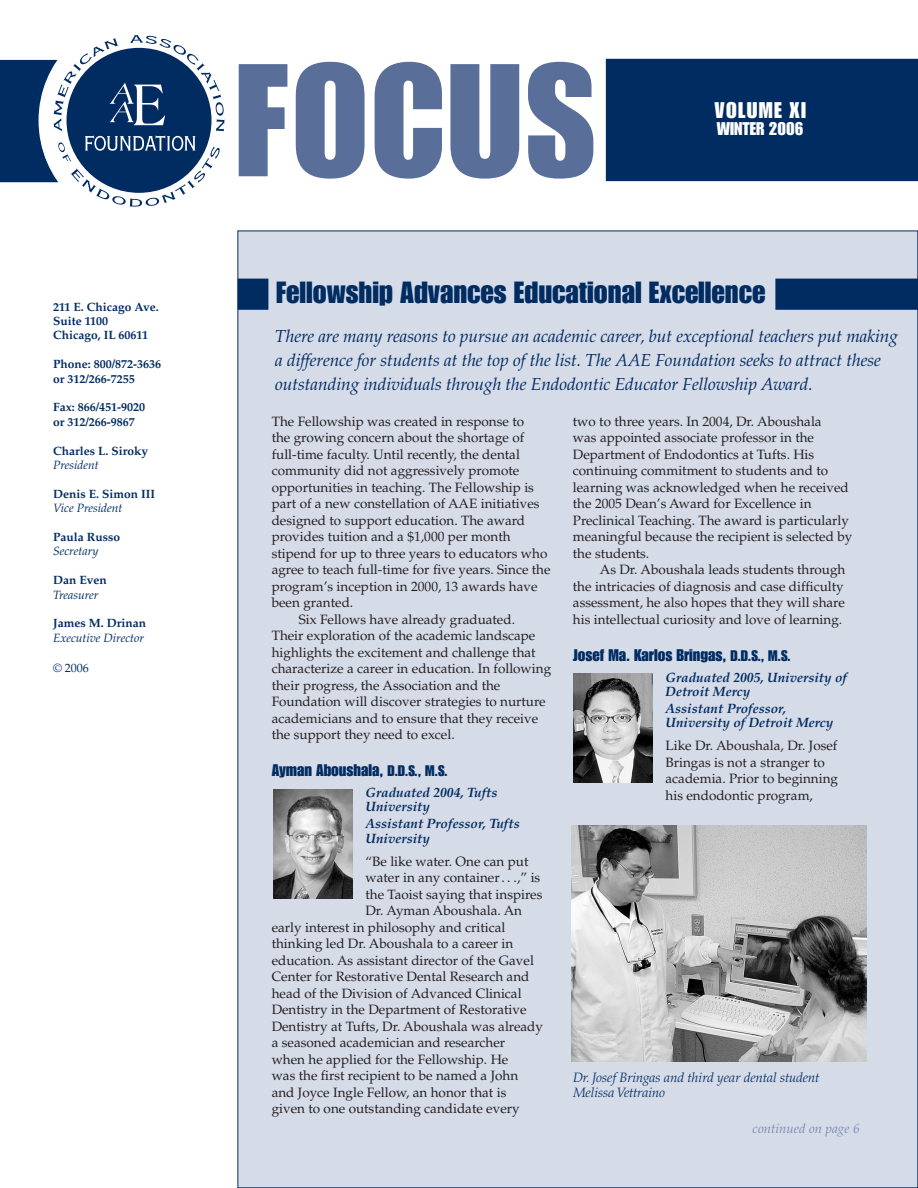
<style>
.page{position:relative;width:918px;height:1188px;background:#fff}
.page>*{position:absolute;margin:0;border:0;box-sizing:border-box;transform-origin:0 0}
.t1{font:157.05px "Impact";letter-spacing:.02em;color:#596f9a}
.PW_Headline{font:30px "Impact";color:#002c62}
.t2{font:22.2px "Impact";letter-spacing:.06em;color:#fff}
.t3{font:18px "Impact";color:#fff}
.PW_IntroBody{font:italic 17.4px/24px "Palatino";letter-spacing:-.005em;color:#002c62}
.PW_Sub{font:16.5px "Impact";color:#002c62}
.PW_text_PARA_1{font:13.5px/16.5px "Palatino";color:#231f20}
.PW_text{font:13.5px/16.5px "Palatino";color:#231f20}
.PW_Graduate_Info_2{font:italic 700 13.5px/14.2px "Palatino";color:#002c62}
.PW_Graduate_Info{font:italic 700 13.5px/14.2px "Palatino";color:#002c62}
.PW_Caption{font:italic 300 13.5px/15.3px "Palatino";color:#002c62}
.PW_cont_d{font:italic 13.2px "Palatino";color:#7c8db3}
.t4{font:700 12px "Palatino";color:#002c62}
.t5{font:italic 12px "Palatino";color:#002c62}
.t6{font:12px "Palatino";color:#002c62}
.s1{font-size:15px}
</style>
<div class="page">
<div style="left:606px;top:59px;width:312px;height:122px;background:#002c62"></div>
<div style="left:238px;top:231px;width:680px;height:957px;background:#d6dbe8"></div>
<div style="left:775px;top:279px;width:143px;height:31px;background:#002c62"></div>
<div style="left:238px;top:279px;width:30px;height:30px;background:#002c62"></div>
<img style="left:273px;top:789px;width:79px;height:110px">
<img style="left:573px;top:674px;width:79px;height:109px">
<svg style="left:0;top:35px;width:224px;height:172px"></svg>
<img style="left:572px;top:825px;width:294px;height:236px">
<p class="t4" style="left:53px;top:299px;width:107px">211 E. Chicago Ave.</p>
<p class="t4" style="left:53px;top:314px;width:57px">Suite 1100</p>
<p class="t4" style="left:53px;top:328px;width:97px">Chicago, IL 60611</p>
<p class="t4" style="left:53px;top:357px;width:110px">Phone: 800/872-3636</p>
<p class="t4" style="left:53px;top:371px;width:83px">or 312/266-7255</p>
<p class="t4" style="left:53px;top:400px;width:94px">Fax: 866/451-9020</p>
<p class="t4" style="left:53px;top:415px;width:83px">or 312/266-9867</p>
<p class="t4" style="left:53px;top:443px;width:96px">Charles L. Siroky</p>
<p class="t5" style="left:53px;top:458px;width:47px">President</p>
<p class="t4" style="left:53px;top:487px;width:103px">Denis E. Simon III</p>
<p class="t5" style="left:53px;top:501px;width:71px">Vice President</p>
<p class="t4" style="left:53px;top:530px;width:68px">Paula Russo</p>
<p class="t5" style="left:53px;top:544px;width:47px">Secretary</p>
<p class="t4" style="left:53px;top:573px;width:55px">Dan Even</p>
<p class="t5" style="left:53px;top:588px;width:47px">Treasurer</p>
<p class="t4" style="left:53px;top:616px;width:94px">James M. Drinan</p>
<p class="t5" style="left:53px;top:631px;width:93px">Executive Director</p>
<p class="t6" style="left:53px;top:661px;width:37px">© 2006</p>
<p class="t1" style="left:235px;top:29px;width:362px">Focus</p>
<p class="t2" style="left:714px;top:97px;width:93px">VOLUME XI</p>
<p class="t3" style="left:717px;top:119px;width:88px">WINTER 2006</p>
<p class="PW_Headline" style="left:276px;top:275px;width:491px">Fellowship Advances Educational Excellence</p>
<p class="PW_IntroBody" style="left:275px;top:325px;width:625px">There are many reasons to pursue an academic career, but exceptional teachers put making a difference for students at the top of the list. The AAE Foundation seeks to attract these outstanding individuals through the Endodontic Educator Fellowship Award.</p>
<p class="PW_text_PARA_1" style="left:272px;top:413px;width:280px">The Fellowship was created in response to<br>the growing concern about the shortage of full-time faculty. Until recently, the dental community did not aggressively promote opportunities in teaching. The Fellowship is part of a new constellation of AAE initiatives designed to support education. The award provides tuition and a $1,000 per month stipend for up to three years to educators who agree to teach full-time for five years. Since the program’s inception in 2000, 13 awards have been granted.</p>
<p class="PW_text" style="left:272px;top:611px;width:281px;text-indent:27px">Six Fellows have already graduated.<br>Their exploration of the academic landscape highlights the excitement and challenge that characterize a career in education. In following their progress, the Association and the Foundation will discover strategies to nurture academicians and to ensure that they receive the support they need to excel.</p>
<p class="PW_Sub" style="left:272px;top:761px;width:177px">Ayman Aboushala, <span class="s1">D.D.S., M.S.</span></p>
<p class="PW_Graduate_Info" style="left:366px;top:786px;width:133px">Graduated 2004, Tufts<br>University</p>
<p class="PW_Graduate_Info_2" style="left:366px;top:817px;width:156px">Assistant Professor, Tufts<br>University</p>
<p class="PW_text_PARA_1" style="left:366px;top:853px;width:164px">“Be like water. One can put</p>
<p class="PW_text_PARA_1" style="left:366px;top:870px;width:176px">water in any container . . .,” is</p>
<p class="PW_text_PARA_1" style="left:366px;top:886px;width:178px">the Taoist saying that inspires</p>
<p class="PW_text_PARA_1" style="left:366px;top:903px;width:158px">Dr. Ayman Aboushala. An</p>
<p class="PW_text_PARA_1" style="left:272px;top:919px;width:235px">early interest in philosophy and critical</p>
<p class="PW_text_PARA_1" style="left:272px;top:936px;width:243px">thinking led Dr. Aboushala to a career in</p>
<p class="PW_text_PARA_1" style="left:272px;top:952px;width:264px">education. As assistant director of the Gavel</p>
<p class="PW_text_PARA_1" style="left:272px;top:969px;width:259px">Center for Restorative Dental Research and</p>
<p class="PW_text_PARA_1" style="left:272px;top:985px;width:251px">head of the Division of Advanced Clinical</p>
<p class="PW_text_PARA_1" style="left:272px;top:1002px;width:256px">Dentistry in the Department of Restorative</p>
<p class="PW_text_PARA_1" style="left:272px;top:1018px;width:273px">Dentistry at Tufts, Dr. Aboushala was already</p>
<p class="PW_text_PARA_1" style="left:272px;top:1035px;width:235px">a seasoned academician and researcher</p>
<p class="PW_text_PARA_1" style="left:272px;top:1051px;width:238px">when he applied for the Fellowship. He</p>
<p class="PW_text_PARA_1" style="left:272px;top:1068px;width:248px">was the first recipient to be named a John</p>
<p class="PW_text_PARA_1" style="left:272px;top:1084px;width:236px">and Joyce Ingle Fellow, an honor that is</p>
<p class="PW_text_PARA_1" style="left:272px;top:1101px;width:249px">given to one outstanding candidate every</p>
<p class="PW_text_PARA_1" style="left:573px;top:413px;width:281px">two to three years. In 2004, Dr. Aboushala<br>was appointed associate professor in the Department of Endodontics at Tufts. His continuing commitment to students and to learning was acknowledged when he received the 2005 Dean’s Award for Excellence in Preclinical Teaching. The award is particularly meaningful because the recipient is selected by the students.</p>
<p class="PW_text" style="left:573px;top:562px;width:274px;text-indent:27px">As Dr. Aboushala leads students through the intricacies of diagnosis and case difficulty assessment, he also hopes that they will share his intellectual curiosity and love of learning.</p>
<p class="PW_Sub" style="left:573px;top:645px;width:219px">Josef Ma. Karlos Bringas, <span class="s1">D.D.S., M.S.</span></p>
<p class="PW_Graduate_Info" style="left:666px;top:670px;width:183px">Graduated 2005, University of<br>Detroit Mercy</p>
<p class="PW_Graduate_Info_2" style="left:666px;top:701px;width:169px">Assistant Professor,<br>University of Detroit Mercy</p>
<p class="PW_text_PARA_1" style="left:666px;top:738px;width:174px">Like Dr. Aboushala, Dr. Josef<br>Bringas is not a stranger to academia. Prior to beginning his endodontic program,</p>
<p class="PW_Caption" style="left:573px;top:1070px;width:248px">Dr. Josef Bringas and third year dental student<br>Melissa Vettraino</p>
<p class="PW_cont_d" style="left:753px;top:1121px;width:99px">continued on page</p>
</div>
